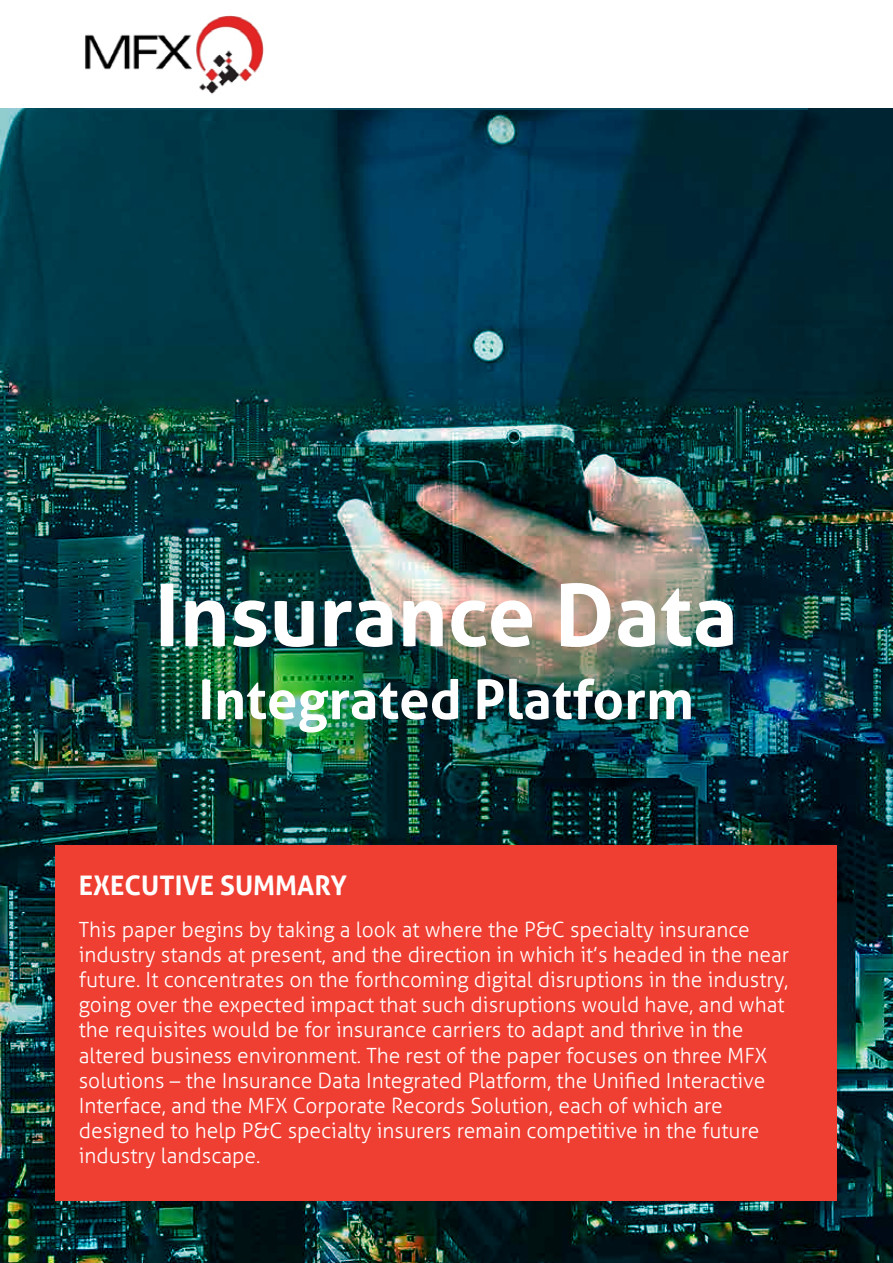
<style>
.page{position:relative;width:893px;height:1263px;background:#fff}
.page>*{position:absolute;margin:0;border:0;box-sizing:border-box;transform-origin:0 0}
.t1{font:700 85.95px "Aller";color:#fff}
.t2{font:700 54.45px "Aller";color:#fff}
.t3{font:700 27px "Aller";color:#fff}
.t4{font:300 21px/25.2px "Aller";color:#fff}
</style>
<div class="page">
<img style="left:0;top:108px;width:893px;height:1155px">
<div style="left:56px;top:845px;width:781px;height:356px;background:#ef3f33"></div>
<hr style="left:85px;top:108px;width:723px;height:1px;background:#044257">
<img style="left:85px;top:15px;width:179px;height:79px">
<h1 class="t1" style="left:155px;top:562px;width:584px">Insurance Data</h1>
<h2 class="t2" style="left:198px;top:666px;width:497px">Integrated Platform</h2>
<p class="t3" style="left:79px;top:869px;width:270px">EXECUTIVE SUMMARY</p>
<p class="t4" style="left:79px;top:916px;width:712px">This paper begins by taking a look at where the P&amp;C specialty insurance industry stands at present, and the direction in which it’s headed in the near future. It concentrates on the forthcoming digital disruptions in the industry, going over the expected impact that such disruptions would have, and what the requisites would be for insurance carriers to adapt and thrive in the altered business environment. The rest of the paper focuses on three MFX solutions – the Insurance Data Integrated Platform, the Unified Interactive Interface, and the MFX Corporate Records Solution, each of which are designed to help P&amp;C specialty insurers remain competitive in the future industry landscape.</p>
</div>
